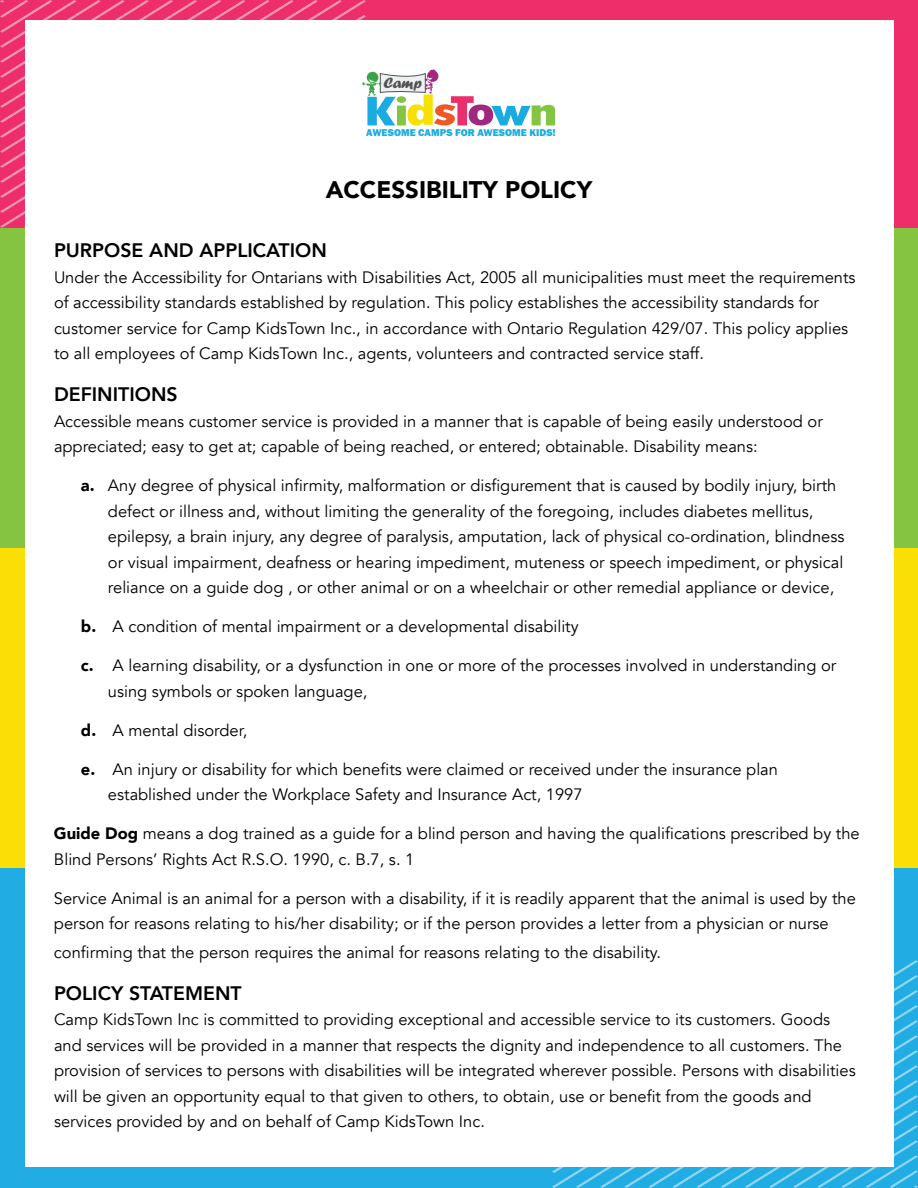
<style>
.page{position:relative;width:918px;height:1188px;background:#fff}
.page>*{position:absolute;margin:0;border:0;box-sizing:border-box;transform-origin:0 0}
.t1{font:900 24px "Avenir";color:#000}
.t2{font:800 19.5px "Avenir";color:#000}
.t3{font:16.5px/25.5px "Avenir";color:#000}
.t4{font:15.6px "Forte MT Std";color:#515353}
.t5{font:10.2px "Franklin Gothic URW Hea";color:#1aace1}
.s1{font-weight:900}
</style>
<div class="page">
<div style="left:0;top:868px;width:918px;height:320px;background:#21ace3"></div>
<div style="left:0;top:547px;width:918px;height:321px;background:#fadf06"></div>
<div style="left:0;top:227px;width:918px;height:320px;background:#84c441"></div>
<div style="left:0;top:0;width:918px;height:227px;background:#ed2e6a"></div>
<svg style="left:552px;top:960px;width:366px;height:228px"></svg>
<div style="left:25px;top:21px;width:868px;height:1146px;background:#fff"></div>
<svg style="left:0;top:0;width:555px;height:228px"></svg>
<p class="t4" style="left:383px;top:73px;width:40px">Camp</p>
<p class="t5" style="left:366px;top:126px;width:191px">AWESOME CAMPS FOR AWESOME KIDS!</p>
<h1 class="t1" style="left:326px;top:169px;width:268px">ACCESSIBILITY POLICY</h1>
<p class="t2" style="left:54px;top:235px;width:274px">PURPOSE AND APPLICATION</p>
<p class="t3" style="left:54px;top:264px;width:803px">Under the Accessibility for Ontarians with Disabilities Act, 2005 all municipalities must meet the requirements of accessibility standards established by regulation. This policy establishes the accessibility standards for customer service for Camp KidsTown Inc., in accordance with Ontario Regulation 429/07. This policy applies to all employees of Camp KidsTown Inc., agents, volunteers and contracted service staff.</p>
<p class="t2" style="left:54px;top:379px;width:125px">DEFINITIONS</p>
<p class="t3" style="left:54px;top:408px;width:770px">Accessible means customer service is provided in a manner that is capable of being easily understood or appreciated; easy to get at; capable of being reached, or entered; obtainable. Disability means:</p>
<p class="t3" style="left:108px;top:473px;width:738px;text-indent:-27px"><span class="s1">a.</span> Any degree of physical infirmity, malformation or disfigurement that is caused by bodily injury, birth defect or illness and, without limiting the generality of the foregoing, includes diabetes mellitus, epilepsy, a brain injury, any degree of paralysis, amputation, lack of physical co-ordination, blindness or visual impairment, deafness or hearing impediment, muteness or speech impediment, or physical reliance on a guide dog , or other animal or on a wheelchair or other remedial appliance or device,</p>
<p class="t3" style="left:81px;top:614px;width:499px"><span class="s1">b.</span> A condition of mental impairment or a developmental disability</p>
<p class="t3" style="left:108px;top:653px;width:730px;text-indent:-27px"><span class="s1">c.</span> A learning disability, or a dysfunction in one or more of the processes involved in understanding or using symbols or spoken language,</p>
<p class="t3" style="left:81px;top:717px;width:168px"><span class="s1">d.</span> A mental disorder,</p>
<p class="t3" style="left:108px;top:756px;width:672px;text-indent:-27px"><span class="s1">e.</span> An injury or disability for which benefits were claimed or received under the insurance plan established under the Workplace Safety and Insurance Act, 1997</p>
<p class="t3" style="left:54px;top:821px;width:807px"><span class="s1">Guide Dog</span> means a dog trained as a guide for a blind person and having the qualifications prescribed by the<br>Blind Persons’ Rights Act R.S.O. 1990, c. B.7, s. 1</p>
<p class="t3" style="left:54px;top:885px;width:803px">Service Animal is an animal for a person with a disability, if it is readily apparent that the animal is used by the person for reasons relating to his/her disability; or if the person provides a letter from a physician or nurse</p>
<p class="t3" style="left:54px;top:939px;width:608px">confirming that the person requires the animal for reasons relating to the disability.</p>
<p class="t2" style="left:54px;top:978px;width:189px">POLICY STATEMENT</p>
<p class="t3" style="left:54px;top:1007px;width:803px">Camp KidsTown Inc is committed to providing exceptional and accessible service to its customers. Goods and services will be provided in a manner that respects the dignity and independence to all customers. The provision of services to persons with disabilities will be integrated wherever possible. Persons with disabilities will be given an opportunity equal to that given to others, to obtain, use or benefit from the goods and services provided by and on behalf of Camp KidsTown Inc.</p>
</div>
